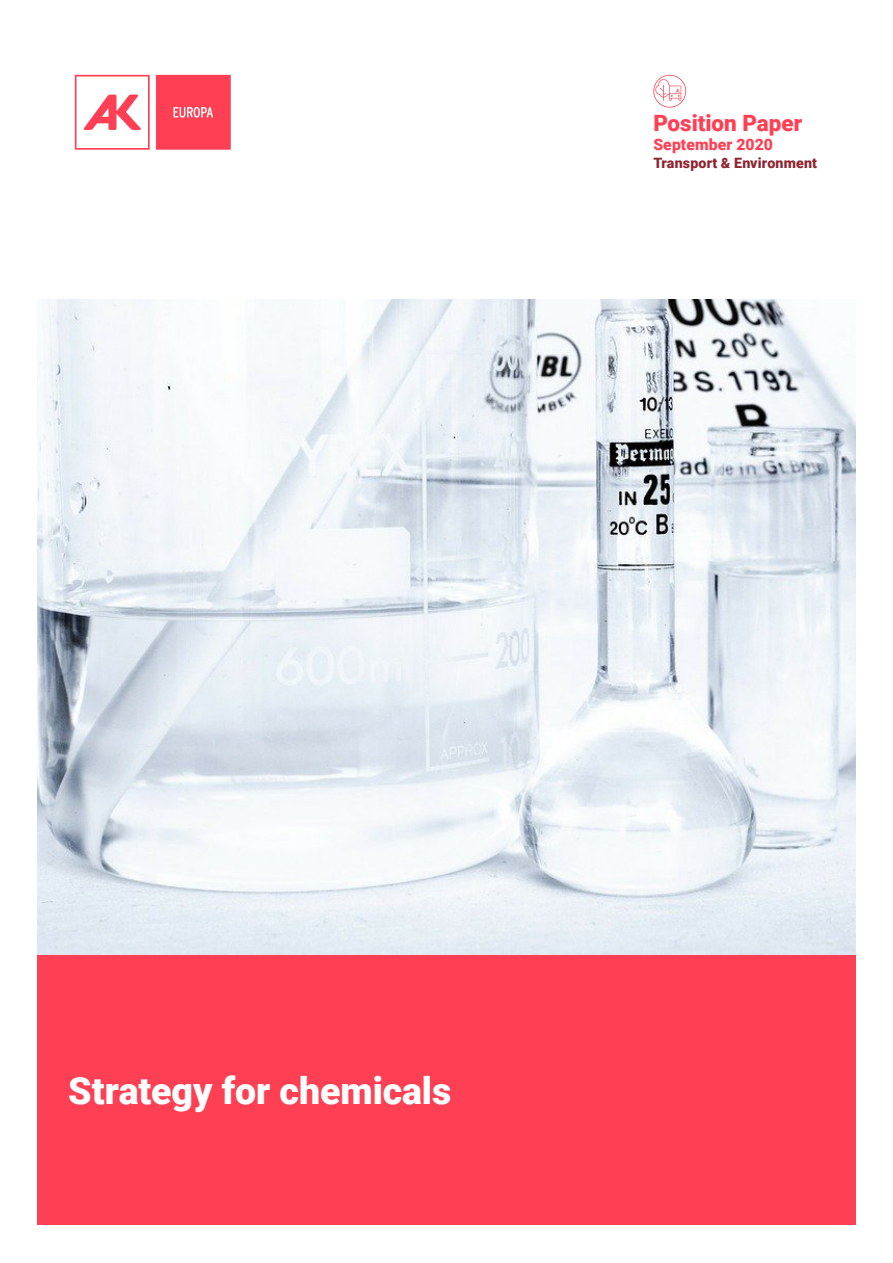
<style>
.page{position:relative;width:893px;height:1263px;background:#fff}
.page>*{position:absolute;margin:0;border:0;box-sizing:border-box;transform-origin:0 0}
.t1{font:900 37.5px "Roboto";letter-spacing:-.005em;color:#fff}
.t2{font:900 22.5px "Roboto";color:#ff4054}
.t3{font:900 15.75px "Roboto";letter-spacing:.005em;color:#ff4054}
.t4{font:900 14.25px "Roboto";letter-spacing:.01em;color:#8e2430}
</style>
<div class="page">
<svg style="left:75px;top:75px;width:75px;height:75px"></svg>
<svg style="left:156px;top:75px;width:75px;height:75px;background:#ff475a"></svg>
<div style="left:37px;top:954px;width:818px;height:271px;background:#ff4054"></div>
<img style="left:37px;top:299px;width:818px;height:655px">
<svg style="left:653px;top:75px;width:33px;height:33px"></svg>
<h2 class="t2" style="left:653px;top:107px;width:151px">Position Paper</h2>
<p class="t3" style="left:653px;top:133px;width:121px">September 2020</p>
<p class="t4" style="left:653px;top:153px;width:165px">Transport &amp; Environment</p>
<h1 class="t1" style="left:68px;top:1064px;width:385px">Strategy for chemicals</h1>
</div>
